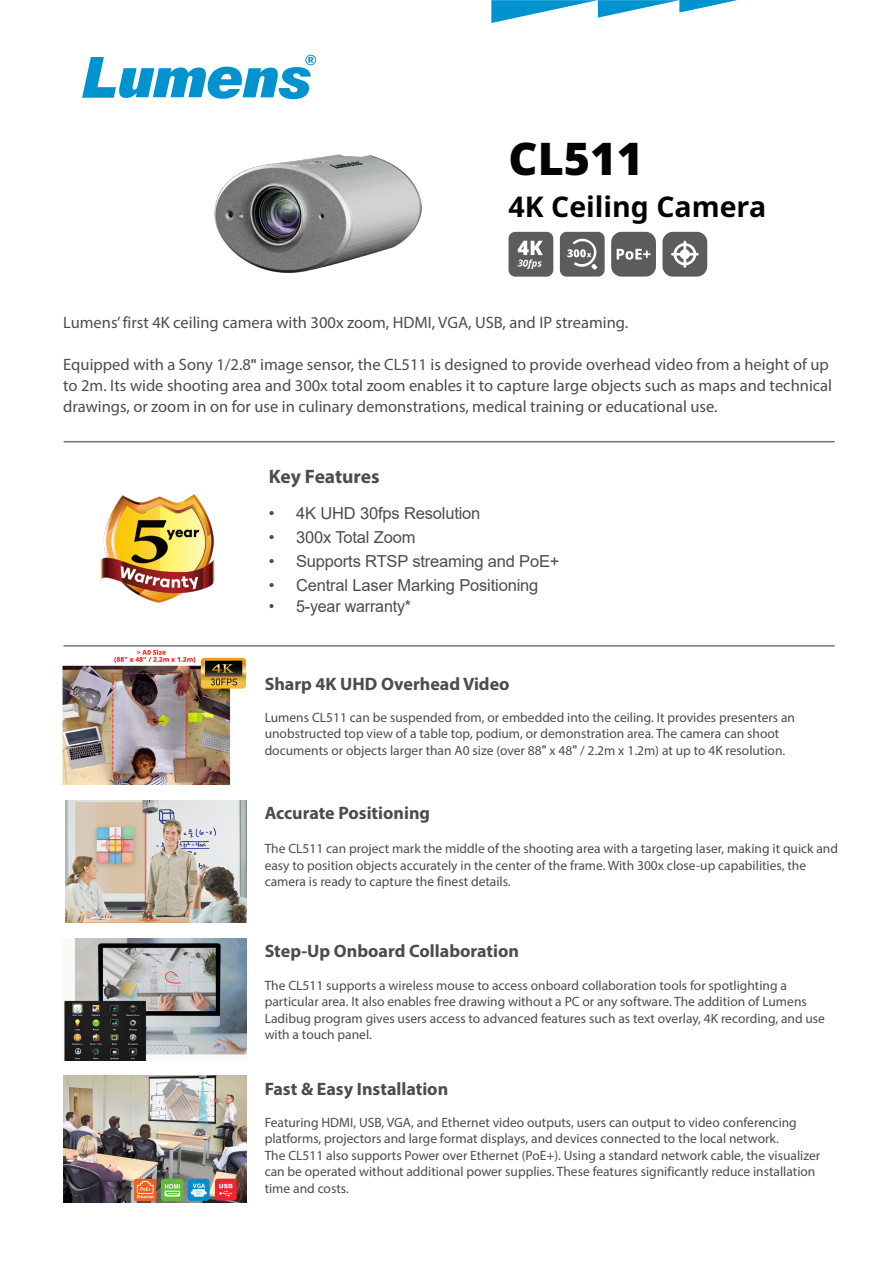
<style>
.page{position:relative;width:893px;height:1263px;background:#fff}
.page>*{position:absolute;margin:0;border:0;box-sizing:border-box;transform-origin:0 0}
.t1{font:900 45px "Noto Sans";color:#030303}
.t2{font:700 28.5px "Noto Sans";color:#030303}
.t3{font:700 19.5px "Myriad Pro";letter-spacing:-.005em;color:#4b4c4d}
.t4{font:700 18px "Myriad Pro";color:#4b4c4d}
.t5{font:16.5px/21px "Myriad Pro";color:#4b4c4d}
.t6{font:16.5px "Arial";letter-spacing:-.01em;color:#4b4c4d}
.t7{font:16.5px "Arial";letter-spacing:-.01em;color:#4c4b4b}
.t8{font:13.5px/16.5px "Myriad Pro";color:#4b4c4d}
.s1{font-family:"Arial"}
</style>
<div class="page">
<img style="left:64px;top:938px;width:183px;height:122px">
<img style="left:62px;top:649px;width:185px;height:135px">
<img style="left:63px;top:1075px;width:184px;height:128px">
<img style="left:65px;top:800px;width:182px;height:122px">
<svg style="left:82px;top:55px;width:234px;height:44px"></svg>
<img style="left:100px;top:494px;width:115px;height:109px">
<hr style="left:64px;top:441px;width:770px;height:1px;background:#797574">
<hr style="left:64px;top:645px;width:770px;height:2px;background:#797574">
<svg style="left:491px;top:0;width:246px;height:23px"></svg>
<img style="left:214px;top:154px;width:208px;height:119px">
<div style="left:560px;top:232px;width:45px;height:45px;background:#5c5c5c;border-radius:7px"></div>
<div style="left:611px;top:232px;width:45px;height:45px;background:#5c5c5c;border-radius:10px"></div>
<div style="left:509px;top:232px;width:44px;height:45px;background:#5c5c5c;border-radius:7px"></div>
<div style="left:662px;top:232px;width:45px;height:45px;background:#5c5c5c;border-radius:10px"></div>
<svg style="left:617px;top:249px;width:33px;height:11px"></svg>
<svg style="left:567px;top:239px;width:30px;height:31px"></svg>
<svg style="left:671px;top:241px;width:28px;height:27px"></svg>
<svg style="left:518px;top:241px;width:25px;height:28px"></svg>
<p class="t1" style="left:509px;top:124px;width:136px">CL511</p>
<p class="t2" style="left:509px;top:186px;width:259px">4K Ceiling Camera</p>
<p class="t5" style="left:63px;top:312px;width:566px">Lumens’ first 4K ceiling camera with 300x zoom, HDMI, VGA, USB, and IP streaming.</p>
<p class="t5" style="left:63px;top:354px;width:770px">Equipped with a Sony 1/2.8<span class="s1">"</span> image sensor, the CL511 is designed to provide overhead video from a height of up to 2m. Its wide shooting area and 300x total zoom enables it to capture large objects such as maps and technical drawings, or zoom in on for use in culinary demonstrations, medical training or educational use.</p>
<p class="t3" style="left:269px;top:464px;width:112px">Key Features</p>
<p class="t6" style="left:269px;top:502px;width:213px">• 4K UHD 30fps Resolution</p>
<p class="t6" style="left:269px;top:526px;width:148px">• 300x Total Zoom</p>
<p class="t6" style="left:269px;top:550px;width:292px">• Supports RTSP streaming and PoE+</p>
<p class="t6" style="left:269px;top:574px;width:271px">• Central Laser Marking Positioning</p>
<p class="t7" style="left:269px;top:595px;width:144px">• 5-year warranty*</p>
<p class="t4" style="left:265px;top:672px;width:246px">Sharp 4K UHD Overhead Video</p>
<p class="t8" style="left:265px;top:709px;width:532px">Lumens CL511 can be suspended from, or embedded into the ceiling. It provides presenters an unobstructed top view of a table top, podium, or demonstration area. The camera can shoot documents or objects larger than A0 size (over 88<span class="s1">"</span> x 48<span class="s1">"</span> / 2.2m x 1.2m) at up to 4K resolution.</p>
<p class="t4" style="left:265px;top:801px;width:167px">Accurate Positioning</p>
<p class="t8" style="left:265px;top:840px;width:575px">The CL511 can project mark the middle of the shooting area with a targeting laser, making it quick and easy to position objects accurately in the center of the frame. With 300x close-up capabilities, the camera is ready to capture the finest details.</p>
<p class="t4" style="left:265px;top:939px;width:256px">Step-Up Onboard Collaboration</p>
<p class="t8" style="left:265px;top:977px;width:562px">The CL511 supports a wireless mouse to access onboard collaboration tools for spotlighting a particular area. It also enables free drawing without a PC or any software. The addition of Lumens Ladibug program gives users access to advanced features such as text overlay, 4K recording, and use with a touch panel.</p>
<p class="t4" style="left:265px;top:1077px;width:185px">Fast &amp; Easy Installation</p>
<p class="t8" style="left:265px;top:1113px;width:557px">Featuring HDMI, USB, VGA, and Ethernet video outputs, users can output to video conferencing platforms, projectors and large format displays, and devices connected to the local network.<br>The CL511 also supports Power over Ethernet (PoE+). Using a standard network cable, the visualizer can be operated without additional power supplies. These features significantly reduce installation time and costs.</p>
</div>
